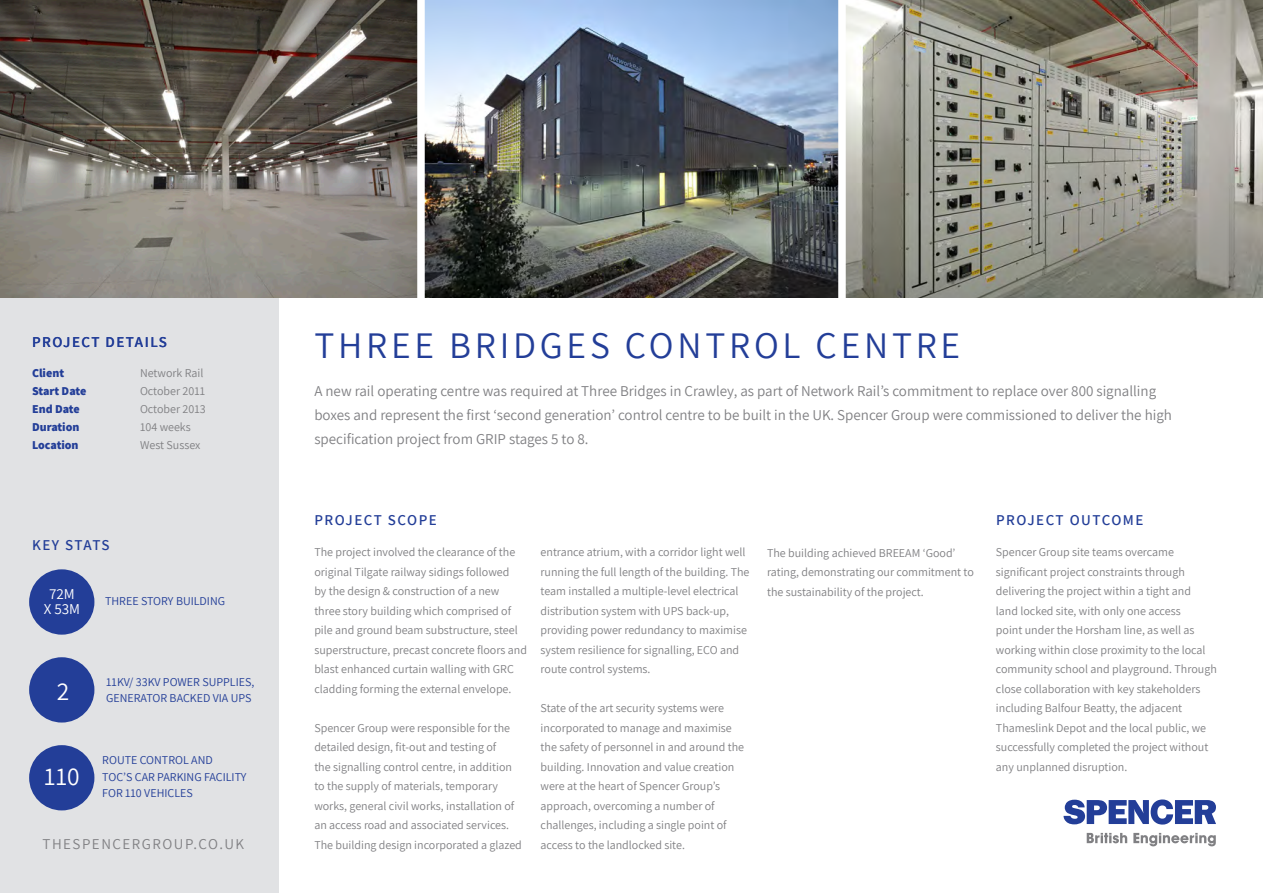
<style>
.page{position:relative;width:1263px;height:893px;background:#fff}
.page>*{position:absolute;margin:0;border:0;box-sizing:border-box;transform-origin:0 0}
.t1{font:37.5px "Assistant";letter-spacing:.1em;color:#233e98}
.t2{font:25.35px "Assistant";color:#fff}
.t3{font:15.15px/14.4px "Assistant";color:#fff;text-align:center}
.t4{font:15px/24px "Assistant";color:#808083}
.t5{font:600 15px "Assistant";letter-spacing:.1em;color:#233e98}
.t6{font:15px "Assistant";letter-spacing:.1em;color:#808083}
.t7{font:600 15px "Assistant";letter-spacing:.07em;color:#233e98}
.t8{font:12px/19.5px "Assistant";color:#808083}
.t9{font:12px/16.5px "Assistant";color:#233e98}
.t10{font:800 12px "Assistant";color:#233e98}
.t11{font:800 12px "Assistant";letter-spacing:-.02em;color:#233e98}
</style>
<div class="page">
<div style="left:0;top:298px;width:278px;height:595px;background:#e1e2e4"></div>
<svg style="left:1087px;top:833px;width:40px;height:10px"></svg>
<svg style="left:1133px;top:833px;width:83px;height:13px"></svg>
<svg style="left:1063px;top:799px;width:153px;height:26px"></svg>
<img style="left:0;top:0;width:1263px;height:298px">
<div style="left:417px;top:0;width:8px;height:310px;background:#fff"></div>
<div style="left:838px;top:0;width:8px;height:310px;background:#fff"></div>
<div style="left:29px;top:569px;width:65px;height:66px;background:#233e98;border-radius:50%"></div>
<div style="left:29px;top:657px;width:65px;height:65px;background:#233e98;border-radius:50%"></div>
<div style="left:29px;top:745px;width:65px;height:65px;background:#233e98;border-radius:50%"></div>
<p class="t5" style="left:32px;top:332px;width:136px">PROJECT DETAILS</p>
<p class="t10" style="left:32px;top:365px;width:34px">Client</p>
<p class="t8" style="left:140px;top:363px;width:65px">Network Rail</p>
<p class="t11" style="left:32px;top:383px;width:56px">Start Date</p>
<p class="t8" style="left:140px;top:381px;width:67px">October 2011</p>
<p class="t10" style="left:32px;top:401px;width:49px">End Date</p>
<p class="t8" style="left:140px;top:399px;width:67px">October 2013</p>
<p class="t10" style="left:32px;top:419px;width:49px">Duration</p>
<p class="t8" style="left:140px;top:417px;width:52px">104 weeks</p>
<p class="t10" style="left:32px;top:437px;width:48px">Location</p>
<p class="t8" style="left:140px;top:435px;width:62px">West Sussex</p>
<p class="t7" style="left:32px;top:535px;width:79px">KEY STATS</p>
<p class="t3" style="left:44px;top:586px;width:38px">72M<br>X 53M</p>
<p class="t9" style="left:105px;top:592px;width:121px">THREE STORY BUILDING</p>
<h2 class="t2" style="left:57px;top:674px;width:14px">2</h2>
<h2 class="t2" style="left:44px;top:759px;width:37px">110</h2>
<p class="t9" style="left:106px;top:673px;width:150px">11KV/ 33KV POWER SUPPLIES,<br>GENERATOR BACKED VIA UPS</p>
<p class="t9" style="left:102px;top:751px;width:146px">ROUTE CONTROL AND<br>TOC’S CAR PARKING FACILITY<br>FOR 110 VEHICLES</p>
<p class="t6" style="left:43px;top:834px;width:203px">THESPENCERGROUP.CO.UK</p>
<h1 class="t1" style="left:314px;top:320px;width:647px">THREE BRIDGES CONTROL CENTRE</h1>
<p class="t4" style="left:314px;top:379px;width:859px">A new rail operating centre was required at Three Bridges in Crawley, as part of Network Rail’s commitment to replace over 800 signalling boxes and represent the first ‘second generation’ control centre to be built in the UK. Spencer Group were commissioned to deliver the high specification project from GRIP stages 5 to 8.</p>
<p class="t5" style="left:314px;top:509px;width:124px">PROJECT SCOPE</p>
<p class="t5" style="left:996px;top:509px;width:149px">PROJECT OUTCOME</p>
<p class="t8" style="left:314px;top:542px;width:214px">The project involved the clearance of the original Tilgate railway sidings followed<br>by the design &amp; construction of a new three story building which comprised of pile and ground beam substructure, steel superstructure, precast concrete floors and blast enhanced curtain walling with GRC cladding forming the external envelope.</p>
<p class="t8" style="left:314px;top:717px;width:209px">Spencer Group were responsible for the detailed design, fit-out and testing of<br>the signalling control centre, in addition to the supply of materials, temporary works, general civil works, installation of an access road and associated services.<br>The building design incorporated a glazed</p>
<p class="t8" style="left:541px;top:542px;width:210px">entrance atrium, with a corridor light well running the full length of the building. The team installed a multiple-level electrical distribution system with UPS back-up, providing power redundancy to maximise system resilience for signalling, ECO and route control systems.</p>
<p class="t8" style="left:541px;top:698px;width:205px">State of the art security systems were incorporated to manage and maximise the safety of personnel in and around the building. Innovation and value creation were at the heart of Spencer Group’s approach, overcoming a number of challenges, including a single point of access to the landlocked site.</p>
<p class="t8" style="left:767px;top:542px;width:208px">The building achieved BREEAM ‘Good’ rating, demonstrating our commitment to the sustainability of the project.</p>
<p class="t8" style="left:996px;top:542px;width:222px">Spencer Group site teams overcame significant project constraints through delivering the project within a tight and<br>land locked site, with only one access<br>point under the Horsham line, as well as working within close proximity to the local community school and playground. Through close collaboration with key stakeholders including Balfour Beatty, the adjacent Thameslink Depot and the local public, we successfully completed the project without any unplanned disruption.</p>
</div>
